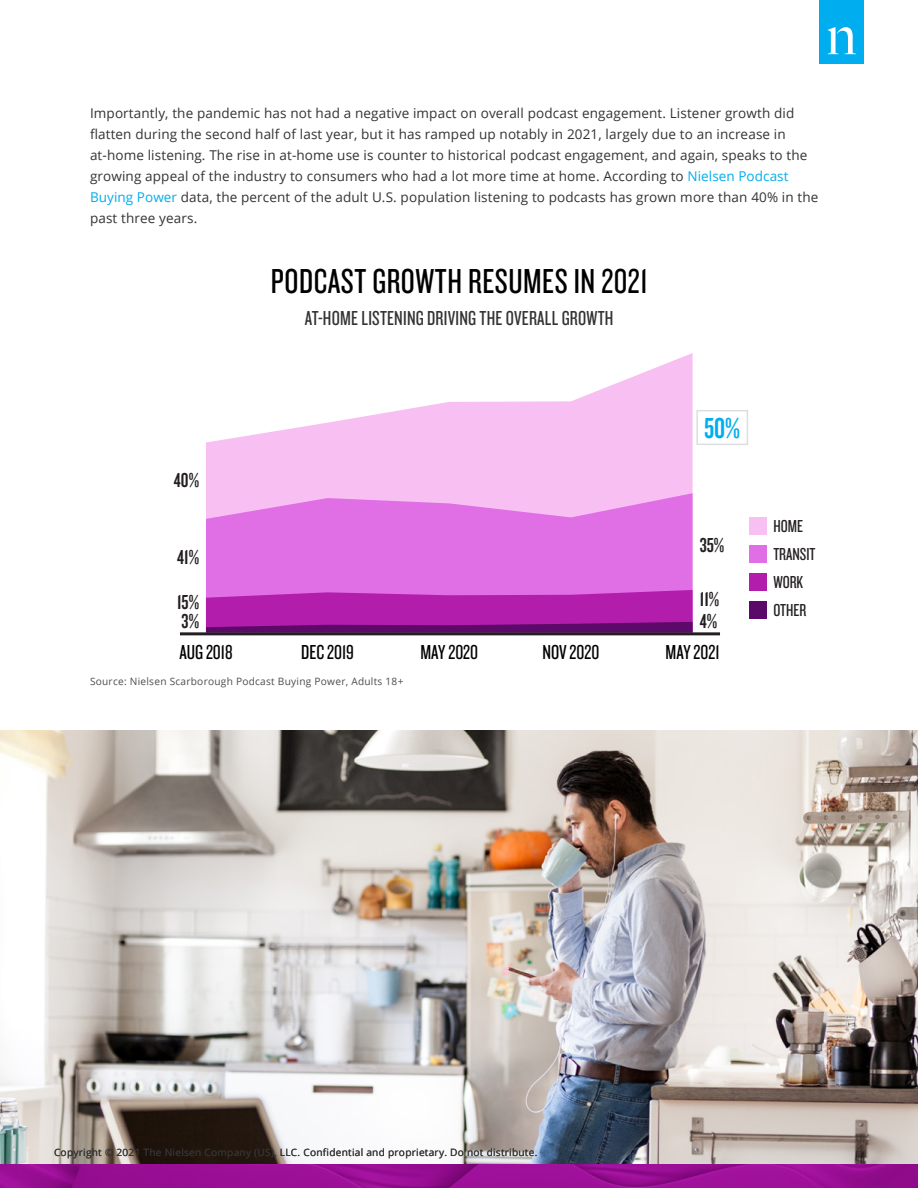
<style>
.page{position:relative;width:918px;height:1188px;background:#fff}
.page>*{position:absolute;margin:0;border:0;box-sizing:border-box;transform-origin:0 0}
.t1{font:36px "Knockout 28 Junior Feathrwt";letter-spacing:.015em;color:#000}
.t2{font:30px "Knockout 48 Featherweight";color:#00aeef}
.t3{font:21px "Knockout 28 Junior Feathrwt";letter-spacing:.01em;color:#333}
.t4{font:21px "Knockout 28 Junior Feathrwt";color:#000}
.t5{font:21px/44.4px "Knockout 48 Featherweight";color:#231f20}
.t6{font:18px/28.2px "Knockout 28 Junior Feathrwt";color:#231f20}
.t7{font:13.5px/21px "Open Sans";letter-spacing:.01em;color:#333}
.t8{font:12.75px "Open Sans";color:#333}
.t9{font:10.2px "Open Sans";letter-spacing:.025em;color:#333}
.t10{font:10.2px "Open Sans";letter-spacing:.025em;color:#4d4d4d}
.s1{color:#00aeef}
</style>
<div class="page">
<img style="left:0;top:731px;width:918px;height:433px">
<img style="left:0;top:1164px;width:918px;height:24px">
<svg style="left:206px;top:353px;width:487px;height:140px;fill:#f7bff2"></svg>
<svg style="left:206px;top:493px;width:487px;height:97px;fill:#e06ee5"></svg>
<svg style="left:206px;top:590px;width:487px;height:42px"></svg>
<hr style="left:180px;top:632px;width:540px;height:3px;background:#231f20">
<div style="left:749px;top:517px;width:18px;height:18px;background:#f7bff2"></div>
<div style="left:749px;top:545px;width:18px;height:18px;background:#e06ee5"></div>
<div style="left:749px;top:573px;width:18px;height:18px;background:#b21dac"></div>
<div style="left:749px;top:601px;width:18px;height:18px;background:#5c0a69"></div>
<div style="left:696px;top:410px;width:52px;height:35px;border:2px solid #dcdfe1"></div>
<div style="left:820px;top:0;width:44px;height:63px;background:#00aeef"></div>
<svg style="left:828px;top:27px;width:28px;height:27px"></svg>
<p class="t7" style="left:90px;top:103px;width:730px">Importantly, the pandemic has not had a negative impact on overall podcast engagement. Listener growth did flatten during the second half of last year, but it has ramped up notably in 2021, largely due to an increase in at-home listening. The rise in at-home use is counter to historical podcast engagement, and again, speaks to the growing appeal of the industry to consumers who had a lot more time at home. According to <span class="s1">Nielsen Podcast Buying Power</span> data, the percent of the adult U.S. population listening to podcasts has grown more than 40% in the past three years.</p>
<h1 class="t1" style="left:271px;top:259px;width:378px">PODCAST GROWTH RESUMES IN 2021</h1>
<h3 class="t3" style="left:305px;top:305px;width:310px">AT-HOME LISTENING DRIVING THE OVERALL GROWTH</h3>
<h3 class="t5" style="left:174px;top:457px;width:27px">40%</h3>
<h3 class="t5" style="left:177px;top:534px;width:23px">41%<br>15%</h3>
<h3 class="t5" style="left:182px;top:598px;width:19px">3%</h3>
<h2 class="t2" style="left:704px;top:410px;width:38px">50%</h2>
<h3 class="t5" style="left:700px;top:522px;width:26px">35%</h3>
<h3 class="t5" style="left:700px;top:587px;width:21px;line-height:22.2px">11%<br>4%</h3>
<h3 class="t4" style="left:179px;top:639px;width:55px">AUG 2018</h3>
<h3 class="t4" style="left:301px;top:639px;width:54px">DEC 2019</h3>
<h3 class="t4" style="left:420px;top:639px;width:59px">MAY 2020</h3>
<h3 class="t4" style="left:542px;top:639px;width:58px">NOV 2020</h3>
<h3 class="t4" style="left:666px;top:639px;width:55px">MAY 2021</h3>
<p class="t10" style="left:90px;top:674px;width:315px">Source: Nielsen Scarborough Podcast Buying Power, Adults 18+</p>
<h3 class="t6" style="left:773px;top:511px;width:44px">HOME<br>TRANSIT<br>WORK<br>OTHER</h3>
<p class="t9" style="left:54px;top:1145px;width:485px">Copyright © 2021 The Nielsen Company (US), LLC. Confidential and proprietary. Do not distribute.</p>
<p class="t8" style="left:856px;top:1141px;width:9px">4</p>
</div>
